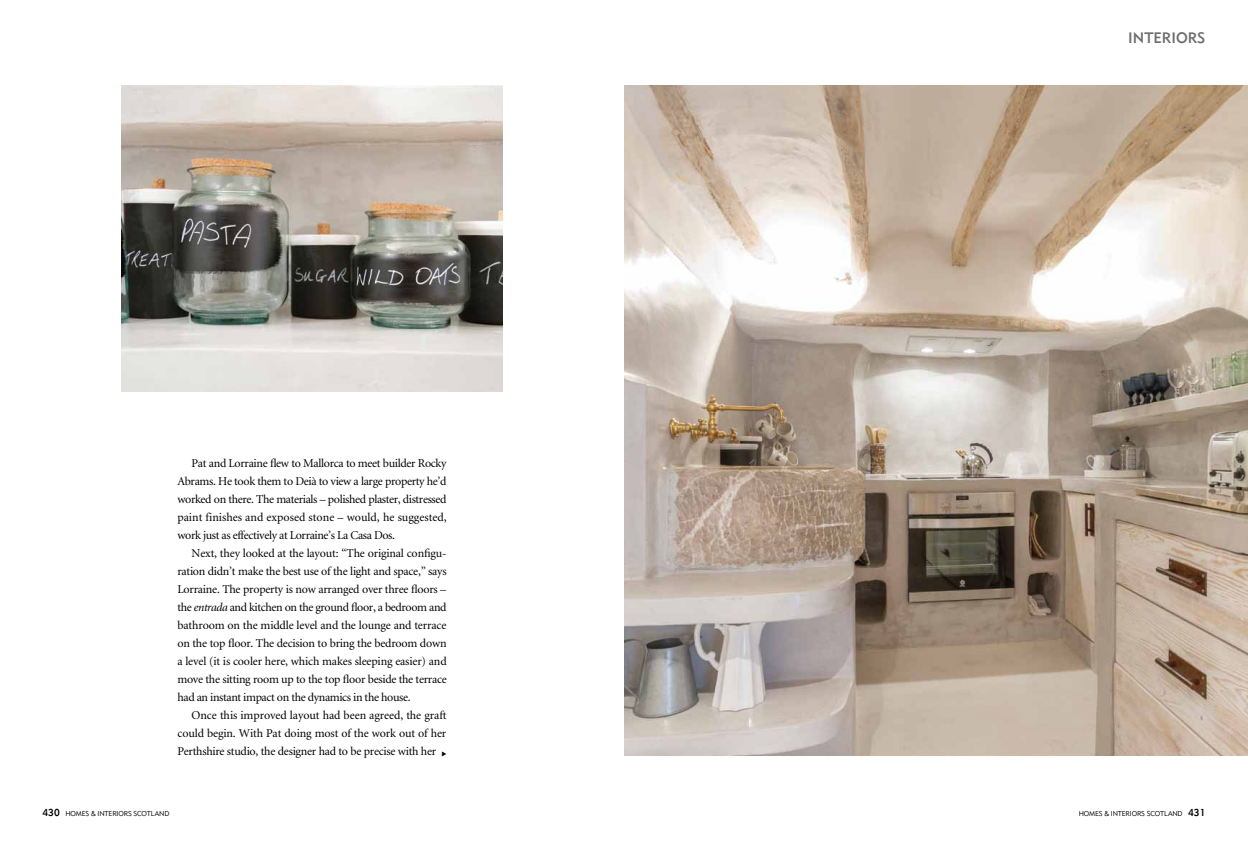
<style>
.page{position:relative;width:1248px;height:842px;background:#fff}
.page>*{position:absolute;margin:0;border:0;box-sizing:border-box;transform-origin:0 0}
.t1{font:15px "Geometric 415 BT Medium A";color:#6e6e6e}
.t2{font:12px/18px "Minion";letter-spacing:-.02em;color:#000;text-align:justify}
.t3{font:7px "Geometric 415 BT Lite A";letter-spacing:-.02em;color:#000}
.s1{font-style:italic}
.s2{font-family:"Newspaper Pi BT";font-size:5.7px}
.s3{font-family:"Geometric 415 BT Medium A";font-size:10px}
</style>
<div class="page">
<img style="left:121px;top:85px;width:381px;height:306px">
<img style="left:624px;top:85px;width:623px;height:670px">
<p class="t2" style="left:177px;top:455px;width:271px;text-indent:14px">Pat and Lorraine flew to Mallorca to meet builder Rocky Abrams. He took them to Deià to view a large property he’d worked on there. The materials – polished plaster, distressed paint finishes and exposed stone – would, he suggested, work just as effectively at Lorraine’s La Casa Dos.</p>
<p class="t2" style="left:177px;top:545px;width:271px;text-align:left;text-indent:14px">Next, they looked at the layout: “The original configu&shy;ration didn’t make the best use of the light and space,” says Lorraine. The property is now arranged over three floors – the <span class="s1">entrada</span> and kitchen on the ground floor, a bedroom and bathroom on the middle level and the lounge and terrace on the top floor. The decision to bring the bedroom down a level (it is cooler here, which makes sleeping easier) and move the sitting room up to the top floor beside the terrace had an instant impact on the dynamics in the house.</p>
<p class="t2" style="left:177px;top:707px;width:270px;text-indent:14px">Once this improved layout had been agreed, the graft could begin. With Pat doing most of the work out of her Perthshire studio, the designer had to be precise with her <span class="s2">v</span></p>
<p class="t1" style="left:1128px;top:28px;width:79px">INTERIORS</p>
<p class="t3" style="left:43px;top:809px;width:128px"><span class="s3">430</span> HOMES &amp; INTERI ORS SCOTLAND</p>
<p class="t3" style="left:1078px;top:809px;width:128px">HOMES &amp; INTERI ORS SCOTLAND <span class="s3">431</span></p>
</div>
